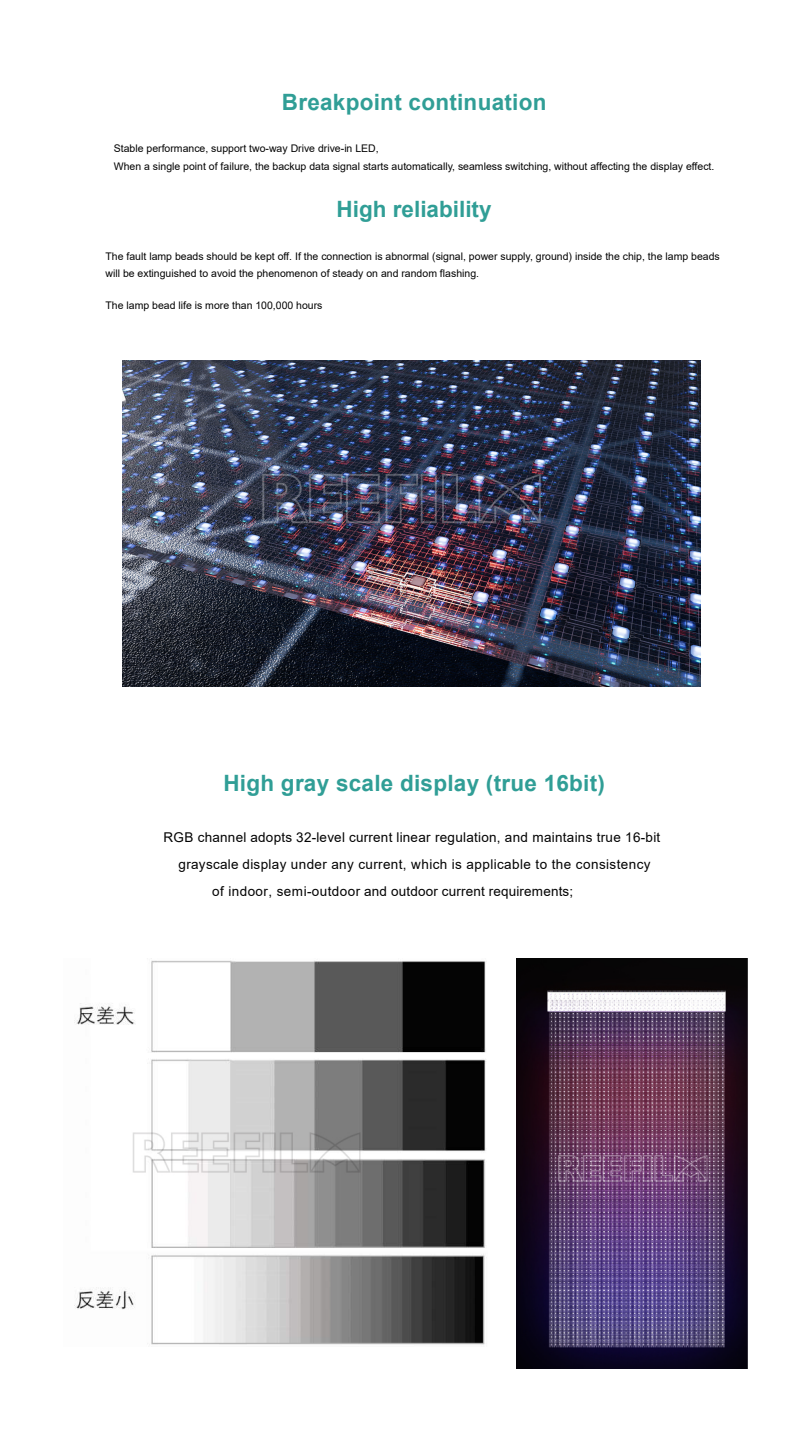
<style>
.page{position:relative;width:810px;height:1440px;background:#fff}
.page>*{position:absolute;margin:0;border:0;box-sizing:border-box;transform-origin:0 0}
.t1{font:700 22.5px "Arial";letter-spacing:.015em;color:#309e96}
.t2{font:13.5px "Arial";letter-spacing:.025em;color:#030303}
.t3{font:10.5px/18px "Arial";color:#030303}
</style>
<div class="page">
<img style="left:122px;top:361px;width:579px;height:325px">
<img style="left:74px;top:958px;width:413px;height:387px">
<img style="left:516px;top:958px;width:231px;height:411px">
<h1 class="t1" style="left:282px;top:86px;width:266px">Breakpoint continuation</h1>
<p class="t3" style="left:114px;top:139px;width:602px">Stable performance, support two-way Drive drive-in LED,<br>When a single point of failure, the backup data signal starts automatically, seamless switching, without affecting the display effect.</p>
<h1 class="t1" style="left:337px;top:194px;width:156px">High reliability</h1>
<p class="t3" style="left:106px;top:247px;width:616px">The fault lamp beads should be kept off. If the connection is abnormal (signal, power supply, ground) inside the chip, the lamp beads will be extinguished to avoid the phenomenon of steady on and random flashing.</p>
<p class="t3" style="left:106px;top:296px;width:218px">The lamp bead life is more than 100,000 hours</p>
<h1 class="t1" style="left:223px;top:767px;width:383px">High gray scale display (true 16bit)</h1>
<p class="t2" style="left:164px;top:828px;width:498px">RGB channel adopts 32-level current linear regulation, and maintains true 16-bit</p>
<p class="t2" style="left:179px;top:855px;width:474px">grayscale display under any current, which is applicable to the consistency</p>
<p class="t2" style="left:212px;top:882px;width:362px">of indoor, semi-outdoor and outdoor current requirements;</p>
</div>
